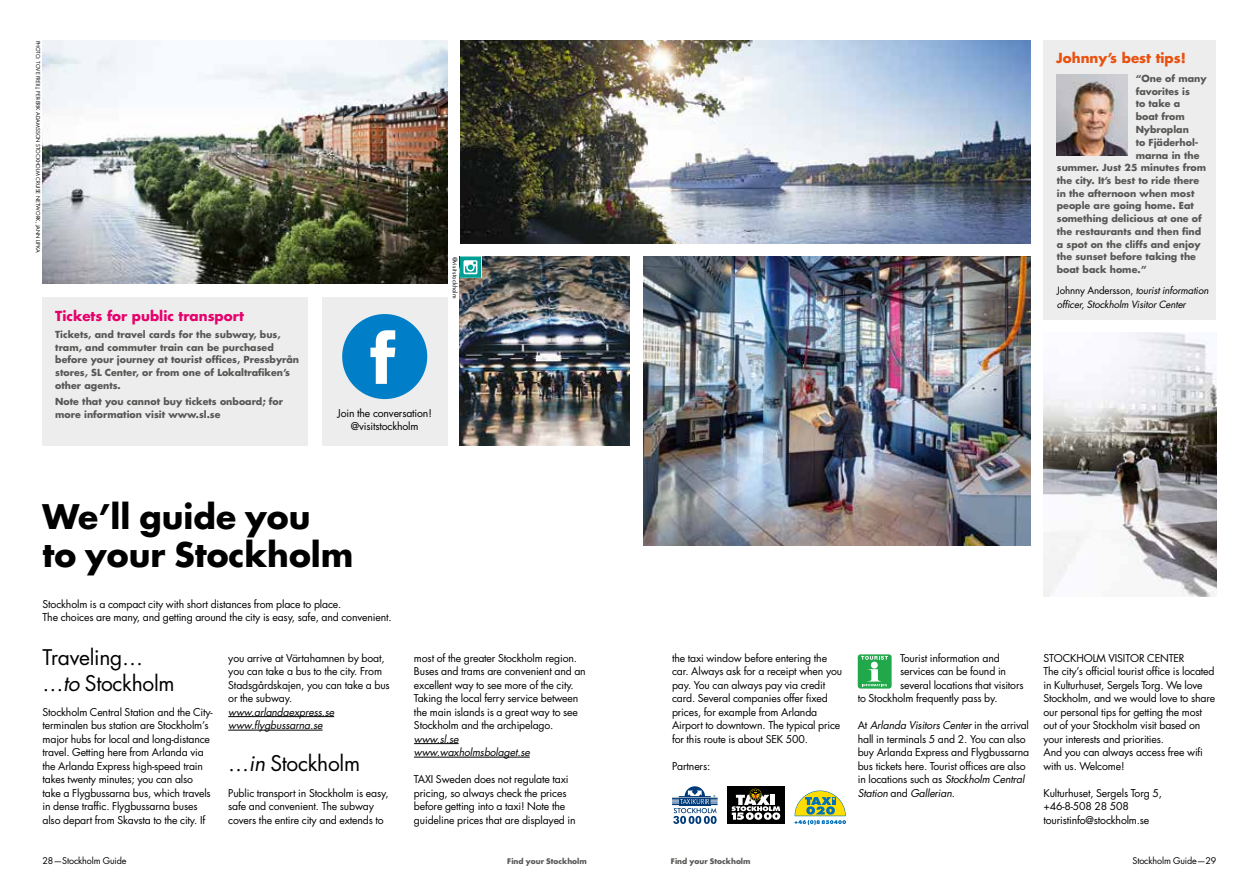
<style>
.page{position:relative;width:1259px;height:893px;background:#fff}
.page>*{position:absolute;margin:0;border:0;box-sizing:border-box;transform-origin:0 0}
.t1{font:700 33px/37.5px "Futura Std";color:#000}
.t2{font:21px/25.5px "Futura Std";letter-spacing:-.015em;color:#000}
.t3{font:700 13.5px "Futura Std";color:#e6006c}
.t4{font:700 13.5px "Futura Std";color:#e9500e}
.t5{font:10.5px/13.5px "Futura Std";letter-spacing:-.015em;color:#000}
.t6{font:italic 10.5px/13.5px "Futura Std";letter-spacing:-.015em;color:#000}
.t7{font:italic 9.75px/13.5px "Futura Std";letter-spacing:-.015em;color:#000}
.t8{font:700 9.45px/12.8px "Futura Std";color:#575756}
.t9{font:9px "Futura Std";letter-spacing:-.015em;color:#000}
.t10{font:700 7.5px "Futura Std";color:#575756}
.t11{font:6px "Futura Std";letter-spacing:.025em;color:#000}
.t12{font:5.25px "Futura Std";color:#000}
.s1{font-style:normal}
.s2{font-style:italic}
</style>
<div class="page">
<img style="left:43px;top:41px;width:405px;height:243px">
<img style="left:460px;top:257px;width:169px;height:189px">
<img style="left:1043px;top:332px;width:173px;height:265px">
<img style="left:460px;top:41px;width:570px;height:202px">
<svg style="left:460px;top:257px;width:21px;height:21px"></svg>
<img style="left:644px;top:257px;width:386px;height:288px">
<hr style="left:228px;top:716px;width:106px;height:1px;background:#000">
<hr style="left:228px;top:730px;width:95px;height:1px;background:#000">
<hr style="left:414px;top:743px;width:45px;height:1px;background:#000">
<hr style="left:414px;top:757px;width:116px;height:1px;background:#000">
<div style="left:43px;top:297px;width:265px;height:149px;background:#ededed"></div>
<div style="left:322px;top:297px;width:126px;height:149px;background:#ededed"></div>
<div style="left:342px;top:314px;width:85px;height:85px;background:#007fc8;border-radius:50%"></div>
<svg style="left:370px;top:330px;width:25px;height:54px"></svg>
<svg style="left:672px;top:786px;width:45px;height:38px"></svg>
<div style="left:727px;top:787px;width:58px;height:37px;background:#000"></div>
<svg style="left:731px;top:788px;width:49px;height:32px"></svg>
<svg style="left:794px;top:790px;width:52px;height:35px"></svg>
<div style="left:857px;top:654px;width:34px;height:35px;background:#21a84a;border-radius:3px"></div>
<svg style="left:861px;top:656px;width:27px;height:4px"></svg>
<div style="left:871px;top:662px;width:7px;height:7px;background:#fff;border-radius:50%"></div>
<svg style="left:862px;top:669px;width:24px;height:17px"></svg>
<div style="left:1043px;top:41px;width:173px;height:279px;background:#ededed"></div>
<img style="left:1056px;top:75px;width:71px;height:80px">
<p class="t12" style="left:41px;top:41px;width:214px;rotate:90deg">PHOTO: TOVE FREIIJ, PER-ERIK ADAMSSON STOCKHOLM CRUISE NETWORK, JANN LIPKA</p>
<p class="t3" style="left:55px;top:307px;width:190px">Tickets for public transport</p>
<p class="t8" style="left:55px;top:328px;width:245px">Tickets, and travel cards for the subway, bus, tram, and commuter train can be purchased before your journey at tourist offices, Pressbyrån stores, SL Center, or from one of Lokaltrafiken’s other agents.</p>
<p class="t8" style="left:55px;top:395px;width:229px">Note that you cannot buy tickets onboard; for more information visit www.sl.se</p>
<p class="t11" style="left:459px;top:257px;width:44px;rotate:90deg">@visitstockholm</p>
<p class="t5" style="left:337px;top:406px;width:96px;text-align:center">Join the conversation! @visitstockholm</p>
<h1 class="t1" style="left:43px;top:498px;width:312px">We’ll guide you<br>to your Stockholm</h1>
<p class="t5" style="left:43px;top:597px;width:351px">Stockholm is a compact city with short distances from place to place.<br>The choices are many, and getting around the city is easy, safe, and convenient.</p>
<p class="t4" style="left:1056px;top:49px;width:131px">Johnny’s best tips!</p>
<p class="t8" style="left:1135px;top:72px;width:72px">“One of many</p>
<p class="t8" style="left:1135px;top:85px;width:56px">favorites is</p>
<p class="t8" style="left:1135px;top:97px;width:46px">to take a</p>
<p class="t8" style="left:1135px;top:110px;width:51px">boat from</p>
<p class="t8" style="left:1135px;top:123px;width:55px">Nybroplan</p>
<p class="t8" style="left:1135px;top:136px;width:64px">to Fjäderhol-</p>
<p class="t8" style="left:1135px;top:148px;width:65px">marna in the</p>
<p class="t8" style="left:1056px;top:161px;width:151px">summer. Just 25 minutes from</p>
<p class="t8" style="left:1056px;top:174px;width:144px">the city. It’s best to ride there</p>
<p class="t8" style="left:1056px;top:187px;width:139px">in the afternoon when most</p>
<p class="t8" style="left:1056px;top:199px;width:139px">people are going home. Eat</p>
<p class="t8" style="left:1056px;top:212px;width:147px">something delicious at one of</p>
<p class="t8" style="left:1056px;top:225px;width:146px">the restaurants and then find</p>
<p class="t8" style="left:1056px;top:238px;width:145px">a spot on the cliffs and enjoy</p>
<p class="t8" style="left:1056px;top:250px;width:141px">the sunset before taking the</p>
<p class="t8" style="left:1056px;top:263px;width:91px">boat back home.”</p>
<p class="t7" style="left:1056px;top:284px;width:153px"><span class="s1">Johnny Andersson,</span> tourist information officer, Stockholm Visitor Center</p>
<h2 class="t2" style="left:43px;top:645px;width:134px">Traveling… …<span class="s2">to</span> Stockholm</h2>
<p class="t5" style="left:43px;top:705px;width:172px">Stockholm Central Station and the City&shy;terminalen bus station are Stockholm’s major hubs for local and long-distance travel. Getting here from Arlanda via the Arlanda Express high-speed train takes twenty minutes; you can also take a Flygbussarna bus, which travels in dense traffic. Flygbussarna buses also depart from Skavsta to the city. If</p>
<p class="t5" style="left:414px;top:651px;width:173px">most of the greater Stockholm region.<br>Buses and trams are convenient and an excellent way to see more of the city.<br>Taking the local ferry service between the main islands is a great way to see Stockholm and the archipelago.</p>
<p class="t6" style="left:414px;top:732px;width:117px">www.sl.se www.waxholmsbolaget.se</p>
<p class="t5" style="left:414px;top:773px;width:163px">TAXI Sweden does not regulate taxi pricing, so always check the prices before getting into a taxi! Note the guideline prices that are displayed in</p>
<p class="t10" style="left:507px;top:856px;width:81px">Find your Stockholm</p>
<p class="t10" style="left:671px;top:856px;width:81px">Find your Stockholm</p>
<p class="t5" style="left:672px;top:651px;width:172px">the taxi window before entering the car. Always ask for a receipt when you pay. You can always pay via credit card. Several companies offer fixed prices, for example from Arlanda Airport to downtown. The typical price for this route is about SEK 500.</p>
<p class="t5" style="left:672px;top:759px;width:40px">Partners:</p>
<p class="t5" style="left:900px;top:651px;width:101px">Tourist information and</p>
<p class="t5" style="left:900px;top:665px;width:107px">services can be found in</p>
<p class="t5" style="left:900px;top:678px;width:125px">several locations that visitors</p>
<p class="t5" style="left:857px;top:692px;width:141px">to Stockholm frequently pass by.</p>
<p class="t5" style="left:857px;top:719px;width:173px">At <span class="s2">Arlanda Visitors Center</span> in the arrival hall in terminals 5 and 2. You can also buy Arlanda Express and Flygbussarna bus tickets here. Tourist offices are also in locations such as <span class="s2">Stockholm Central Station</span> and <span class="s2">Gallerian</span>.</p>
<p class="t5" style="left:228px;top:651px;width:163px">you arrive at Värtahamnen by boat, you can take a bus to the city. From<br>Stadsgårdskajen, you can take a bus or the subway.</p>
<p class="t6" style="left:228px;top:705px;width:108px">www.arlandaexpress.se www.flygbussarna.se</p>
<h2 class="t2" style="left:228px;top:751px;width:133px">…<span class="s2">in</span> Stockholm</h2>
<p class="t5" style="left:228px;top:786px;width:162px">Public transport in Stockholm is easy, safe and convenient. The subway covers the entire city and extends to</p>
<p class="t5" style="left:1043px;top:651px;width:173px">STOCKHOLM VISITOR CENTER<br>The city’s official tourist office is located in Kulturhuset, Sergels Torg. We love Stockholm, and we would love to share our personal tips for getting the most out of your Stockholm visit based on your interests and priorities.<br>And you can always access free wifi with us. Welcome!</p>
<p class="t5" style="left:1043px;top:786px;width:120px">Kulturhuset, Sergels Torg 5, +46-8-508 28 508 touristinfo@stockholm.se</p>
<p class="t9" style="left:43px;top:855px;width:86px">28—Stockholm Guide</p>
<p class="t9" style="left:1132px;top:855px;width:86px">Stockholm Guide—29</p>
</div>
